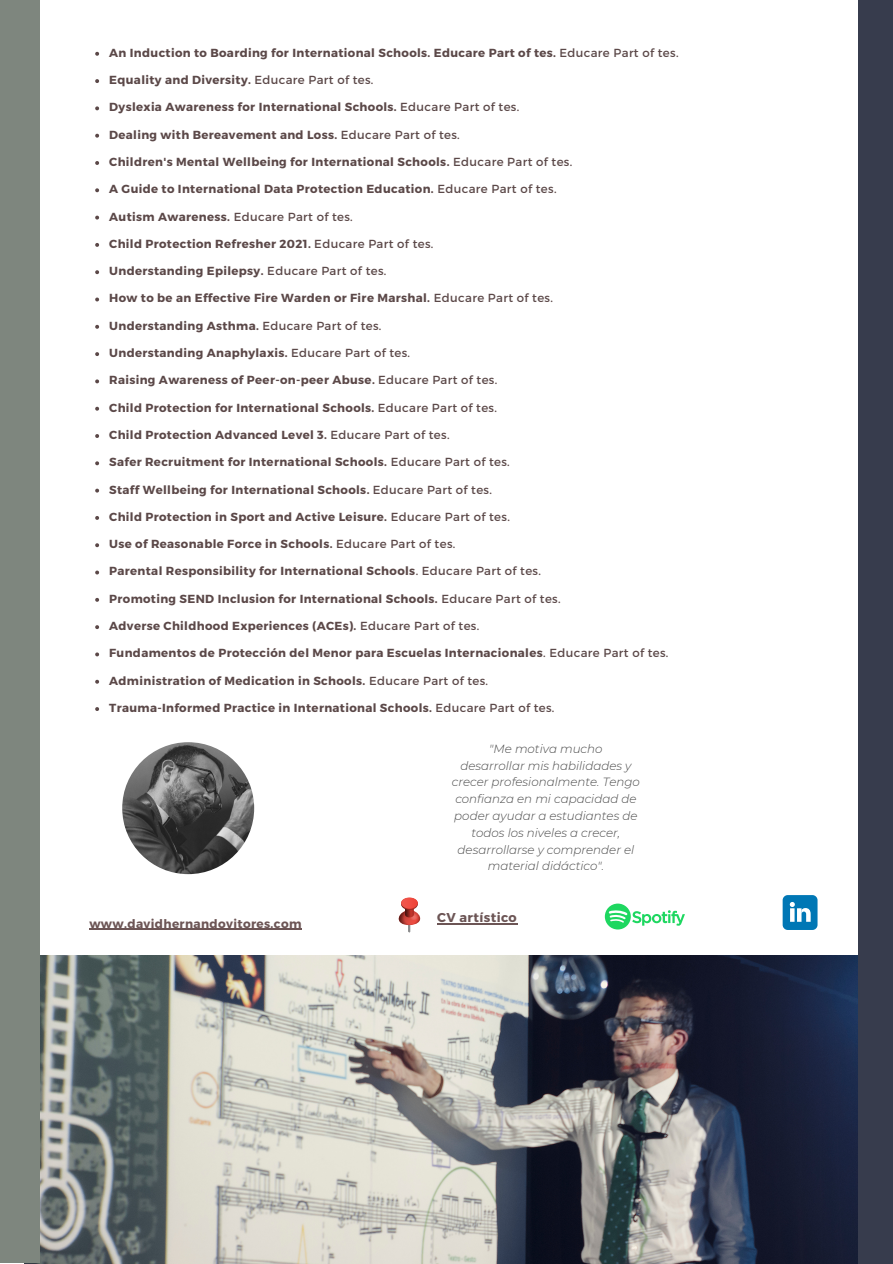
<style>
.page{position:relative;width:893px;height:1264px;background:#fff}
.page>*{position:absolute;margin:0;border:0;box-sizing:border-box;transform-origin:0 0}
.t1{font:700 12.9px "Montserrat";letter-spacing:.03em;color:#6c5555}
.t2{font:700 12px "Montserrat";letter-spacing:.03em;color:#6c5555}
.t3{font:italic 300 11.85px/16.8px "Montserrat";color:#484848;text-align:center}
.t4{font:700 11.7px "Montserrat";letter-spacing:.03em;color:#5b4848}
.t5{font:11.7px "Montserrat";letter-spacing:.03em;color:#5b4848}
.s1{font-weight:400}
.s2{font-weight:700}
</style>
<div class="page">
<img style="left:25px;top:955px;width:833px;height:308px">
<img style="left:122px;top:742px;width:132px;height:132px;border-radius:50%">
<div style="left:0;top:0;width:39px;height:1262px;background:#7e867e"></div>
<svg style="left:399px;top:897px;width:21px;height:35px"></svg>
<svg style="left:782px;top:895px;width:35px;height:35px"></svg>
<div style="left:858px;top:0;width:34px;height:1263px;background:#373c4d"></div>
<svg style="left:604px;top:903px;width:81px;height:26px"></svg>
<svg style="left:95px;top:52px;width:4px;height:4px"></svg>
<svg style="left:95px;top:79px;width:4px;height:4px"></svg>
<svg style="left:95px;top:106px;width:4px;height:4px"></svg>
<svg style="left:95px;top:134px;width:4px;height:4px"></svg>
<svg style="left:95px;top:161px;width:4px;height:4px"></svg>
<svg style="left:95px;top:188px;width:4px;height:4px"></svg>
<svg style="left:95px;top:216px;width:4px;height:3px"></svg>
<svg style="left:95px;top:243px;width:4px;height:4px"></svg>
<svg style="left:95px;top:270px;width:4px;height:4px"></svg>
<svg style="left:95px;top:297px;width:4px;height:4px"></svg>
<svg style="left:95px;top:325px;width:4px;height:4px"></svg>
<svg style="left:95px;top:352px;width:4px;height:4px"></svg>
<svg style="left:95px;top:379px;width:4px;height:4px"></svg>
<svg style="left:95px;top:407px;width:4px;height:3px"></svg>
<svg style="left:95px;top:434px;width:4px;height:4px"></svg>
<svg style="left:95px;top:461px;width:4px;height:4px"></svg>
<svg style="left:95px;top:488px;width:4px;height:4px"></svg>
<svg style="left:95px;top:516px;width:4px;height:4px"></svg>
<svg style="left:95px;top:543px;width:4px;height:4px"></svg>
<svg style="left:95px;top:570px;width:4px;height:4px"></svg>
<svg style="left:95px;top:598px;width:4px;height:3px"></svg>
<svg style="left:95px;top:625px;width:4px;height:4px"></svg>
<svg style="left:95px;top:652px;width:4px;height:4px"></svg>
<svg style="left:95px;top:679px;width:4px;height:4px"></svg>
<svg style="left:95px;top:707px;width:4px;height:4px"></svg>
<hr style="left:89px;top:928px;width:213px;height:1px;background:#6c5555">
<hr style="left:437px;top:923px;width:80px;height:1px;background:#6c5555">
<p class="t4" style="left:109px;top:45px;width:571px">An Induction to Boarding for International Schools. Educare Part of tes. <span class="s1">Educare Part of tes.</span></p>
<p class="t4" style="left:109px;top:72px;width:266px">Equality and Diversity. <span class="s1">Educare Part of tes.</span></p>
<p class="t4" style="left:109px;top:99px;width:411px">Dyslexia Awareness for International Schools. <span class="s1">Educare Part of tes.</span></p>
<p class="t4" style="left:109px;top:127px;width:352px">Dealing with Bereavement and Loss. <span class="s1">Educare Part of tes.</span></p>
<p class="t4" style="left:109px;top:154px;width:464px">Children's Mental Wellbeing for International Schools. <span class="s1">Educare Part of tes.</span></p>
<p class="t4" style="left:109px;top:181px;width:449px">A Guide to International Data Protection Education. <span class="s1">Educare Part of tes.</span></p>
<p class="t5" style="left:109px;top:209px;width:245px"><span class="s2">Autism Awareness.</span> Educare Part of tes.</p>
<p class="t4" style="left:109px;top:236px;width:325px">Child Protection Refresher 2021. <span class="s1">Educare Part of tes.</span></p>
<p class="t4" style="left:109px;top:263px;width:279px">Understanding Epilepsy. <span class="s1">Educare Part of tes.</span></p>
<p class="t4" style="left:109px;top:291px;width:445px">How to be an Effective Fire Warden or Fire Marshal. <span class="s1">Educare Part of tes.</span></p>
<p class="t4" style="left:109px;top:318px;width:274px">Understanding Asthma. <span class="s1">Educare Part of tes.</span></p>
<p class="t4" style="left:109px;top:345px;width:302px">Understanding Anaphylaxis. <span class="s1">Educare Part of tes.</span></p>
<p class="t4" style="left:109px;top:372px;width:389px">Raising Awareness of Peer-on-peer Abuse. <span class="s1">Educare Part of tes.</span></p>
<p class="t4" style="left:109px;top:400px;width:389px">Child Protection for International Schools. <span class="s1">Educare Part of tes.</span></p>
<p class="t4" style="left:109px;top:427px;width:342px">Child Protection Advanced Level 3. <span class="s1">Educare Part of tes.</span></p>
<p class="t4" style="left:109px;top:454px;width:402px">Safer Recruitment for International Schools. <span class="s1">Educare Part of tes.</span></p>
<p class="t4" style="left:109px;top:482px;width:384px">Staff Wellbeing for International Schools. <span class="s1">Educare Part of tes.</span></p>
<p class="t4" style="left:109px;top:509px;width:402px">Child Protection in Sport and Active Leisure. <span class="s1">Educare Part of tes.</span></p>
<p class="t4" style="left:109px;top:536px;width:347px">Use of Reasonable Force in Schools. <span class="s1">Educare Part of tes.</span></p>
<p class="t4" style="left:109px;top:563px;width:433px">Parental Responsibility for International Schools<span class="s1">. Educare Part of tes.</span></p>
<p class="t4" style="left:109px;top:591px;width:453px">Promoting SEND Inclusion for International Schools. <span class="s1">Educare Part of tes.</span></p>
<p class="t4" style="left:109px;top:618px;width:371px">Adverse Childhood Experiences (ACEs). <span class="s1">Educare Part of tes.</span></p>
<p class="t4" style="left:109px;top:645px;width:560px">Fundamentos de Protección del Menor para Escuelas Internacionales<span class="s1">. Educare Part of tes.</span></p>
<p class="t4" style="left:109px;top:673px;width:380px">Administration of Medication in Schools. <span class="s1">Educare Part of tes.</span></p>
<p class="t4" style="left:109px;top:700px;width:447px">Trauma-Informed Practice in International Schools. <span class="s1">Educare Part of tes.</span></p>
<p class="t2" style="left:89px;top:915px;width:214px">www.davidhernandovitores.com</p>
<p class="t3" style="left:489px;top:740px;width:115px">"Me motiva mucho</p>
<p class="t3" style="left:452px;top:757px;width:189px">desarrollar mis habilidades y crecer profesionalmente. Tengo confianza en mi capacidad de poder ayudar a estudiantes de todos los niveles a crecer, desarrollarse y comprender el material didáctico".</p>
<p class="t1" style="left:437px;top:909px;width:81px">CV artístico</p>
</div>
